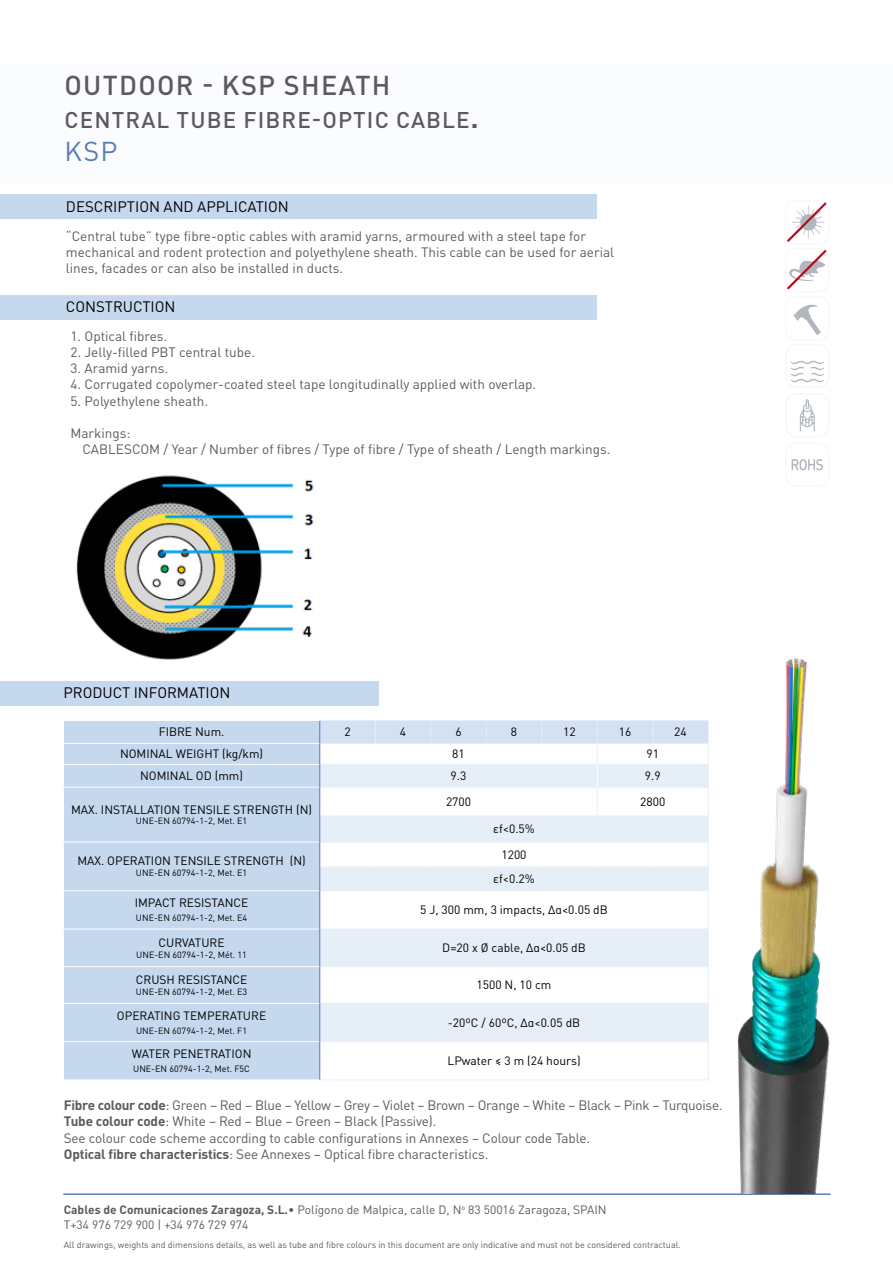
<style>
.page{position:relative;width:893px;height:1263px;background:#fff}
.page>*{position:absolute;margin:0;border:0;box-sizing:border-box;transform-origin:0 0}
.t1{font:500 27px "DIN Pro";letter-spacing:.05em;color:#5b5b5f}
.t2{font:27px "DIN Pro";color:#597cb4}
.t3{font:500 22.5px "DIN Pro";letter-spacing:.05em;color:#5b5b5f}
.t4{font:15px "DIN Pro";color:#000}
.t5{font:13.5px/16.2px "DIN Pro";color:#5b5b5f}
.t6{font:12px/24.3px "DIN Pro";color:#000;text-align:center}
.t7{font:12px/15px "DIN Pro";color:#5b5b5f}
.t8{font:9px "DIN Pro";color:#000}
.t9{font:9px "DIN Pro";color:#5b5b5f}
.s1{font-weight:700;font-size:27px}
.s2{font-weight:700}
</style>
<div class="page">
<img style="left:76px;top:475px;width:238px;height:185px">
<div style="left:0;top:64px;width:893px;height:119px;background:#fafcfe"></div>
<hr style="left:64px;top:1193px;width:766px;height:2px;background:#597cb4">
<div style="left:0;top:195px;width:596px;height:24px;background:#c5d8ee"></div>
<div style="left:0;top:295px;width:596px;height:24px;background:#c5d8ee"></div>
<img style="left:672px;top:658px;width:158px;height:535px">
<div style="left:0;top:681px;width:378px;height:24px;background:#c5d8ee"></div>
<div style="left:64px;top:721px;width:255px;height:358px;background:#c5d8ee"></div>
<svg style="left:320px;top:891px;width:388px;height:150px"></svg>
<hr style="left:708px;top:891px;width:1px;height:38px;background:#e6eff8">
<hr style="left:320px;top:929px;width:55px;height:1px;background:#e6eff8">
<hr style="left:375px;top:929px;width:56px;height:1px;background:#e6eff8">
<hr style="left:431px;top:929px;width:55px;height:1px;background:#e6eff8">
<hr style="left:486px;top:929px;width:56px;height:1px;background:#e6eff8">
<hr style="left:542px;top:929px;width:55px;height:1px;background:#e6eff8">
<hr style="left:597px;top:929px;width:56px;height:1px;background:#e6eff8">
<hr style="left:653px;top:929px;width:56px;height:1px;background:#e6eff8">
<hr style="left:708px;top:929px;width:1px;height:37px;background:#e6eff8">
<hr style="left:320px;top:966px;width:55px;height:1px;background:#e6eff8">
<hr style="left:375px;top:966px;width:56px;height:1px;background:#e6eff8">
<hr style="left:431px;top:966px;width:55px;height:1px;background:#e6eff8">
<hr style="left:486px;top:966px;width:56px;height:1px;background:#e6eff8">
<hr style="left:542px;top:966px;width:55px;height:1px;background:#e6eff8">
<hr style="left:597px;top:966px;width:56px;height:1px;background:#e6eff8">
<hr style="left:653px;top:966px;width:56px;height:1px;background:#e6eff8">
<hr style="left:708px;top:967px;width:1px;height:36px;background:#e6eff8">
<hr style="left:320px;top:1003px;width:55px;height:1px;background:#e6eff8">
<hr style="left:375px;top:1003px;width:56px;height:1px;background:#e6eff8">
<hr style="left:431px;top:1003px;width:55px;height:1px;background:#e6eff8">
<hr style="left:486px;top:1003px;width:56px;height:1px;background:#e6eff8">
<hr style="left:542px;top:1003px;width:55px;height:1px;background:#e6eff8">
<hr style="left:597px;top:1003px;width:56px;height:1px;background:#e6eff8">
<hr style="left:653px;top:1003px;width:56px;height:1px;background:#e6eff8">
<hr style="left:708px;top:1004px;width:1px;height:37px;background:#e6eff8">
<hr style="left:320px;top:1041px;width:55px;height:1px;background:#e6eff8">
<hr style="left:375px;top:1041px;width:56px;height:1px;background:#e6eff8">
<hr style="left:431px;top:1041px;width:55px;height:1px;background:#e6eff8">
<hr style="left:486px;top:1041px;width:56px;height:1px;background:#e6eff8">
<hr style="left:542px;top:1041px;width:55px;height:1px;background:#e6eff8">
<hr style="left:597px;top:1041px;width:56px;height:1px;background:#e6eff8">
<hr style="left:653px;top:1041px;width:56px;height:1px;background:#e6eff8">
<hr style="left:708px;top:1042px;width:1px;height:37px;background:#e6eff8">
<hr style="left:320px;top:1079px;width:55px;height:1px;background:#e6eff8">
<hr style="left:375px;top:1079px;width:56px;height:1px;background:#e6eff8">
<hr style="left:431px;top:1079px;width:55px;height:1px;background:#e6eff8">
<hr style="left:486px;top:1079px;width:56px;height:1px;background:#e6eff8">
<hr style="left:542px;top:1079px;width:55px;height:1px;background:#e6eff8">
<hr style="left:597px;top:1079px;width:56px;height:1px;background:#e6eff8">
<hr style="left:653px;top:1079px;width:56px;height:1px;background:#e6eff8">
<hr style="left:63px;top:743px;width:256px;height:1px;background:#fff">
<hr style="left:63px;top:764px;width:256px;height:1px;background:#fff">
<hr style="left:63px;top:787px;width:256px;height:1px;background:#fff">
<hr style="left:63px;top:842px;width:256px;height:1px;background:#fff">
<hr style="left:63px;top:890px;width:256px;height:1px;background:#fff">
<hr style="left:63px;top:929px;width:256px;height:1px;background:#fff">
<hr style="left:63px;top:966px;width:256px;height:1px;background:#fff">
<hr style="left:63px;top:1003px;width:256px;height:1px;background:#fff">
<hr style="left:63px;top:1041px;width:256px;height:1px;background:#fff">
<svg style="left:319px;top:720px;width:390px;height:171px"></svg>
<hr style="left:319px;top:891px;width:1px;height:38px;background:#597cb4">
<hr style="left:319px;top:929px;width:1px;height:38px;background:#597cb4">
<hr style="left:319px;top:967px;width:1px;height:36px;background:#597cb4">
<hr style="left:319px;top:1003px;width:1px;height:39px;background:#597cb4">
<hr style="left:319px;top:1042px;width:1px;height:37px;background:#597cb4">
<div style="left:785px;top:393px;width:44px;height:44px;border:2px solid #f7f7f6;border-radius:10px"></div>
<svg style="left:800px;top:399px;width:15px;height:32px"></svg>
<svg style="left:792px;top:459px;width:31px;height:11px"></svg>
<div style="left:785px;top:443px;width:44px;height:44px;border:1px solid #f7f7f6;border-radius:10px"></div>
<div style="left:785px;top:344px;width:44px;height:44px;border:2px solid #f7f7f6;border-radius:10px"></div>
<svg style="left:791px;top:360px;width:33px;height:22px"></svg>
<div style="left:802px;top:367px;width:10px;height:9px;background:#fff;border-radius:50%"></div>
<div style="left:785px;top:201px;width:44px;height:44px;border:1px solid #f7f7f6;border-radius:10px"></div>
<div style="left:785px;top:296px;width:44px;height:45px;border:1px solid #f7f7f6;border-radius:10px"></div>
<svg style="left:793px;top:304px;width:28px;height:31px"></svg>
<div style="left:785px;top:248px;width:44px;height:44px;border:1px solid #f7f7f6;border-radius:10px"></div>
<svg style="left:785px;top:201px;width:43px;height:90px"></svg>
<h1 class="t1" style="left:64px;top:64px;width:328px">OUTDOOR - KSP SHEATH</h1>
<h2 class="t3" style="left:64px;top:102px;width:416px">CENTRAL TUBE FIBRE-OPTIC CABLE<span class="s1">.</span></h2>
<h1 class="t2" style="left:64px;top:130px;width:55px">KSP</h1>
<p class="t4" style="left:66px;top:195px;width:224px">DESCRIPTION AND APPLICATION</p>
<p class="t5" style="left:66px;top:226px;width:550px">“Central tube” type fibre-optic cables with aramid yarns, armoured with a steel tape for mechanical and rodent protection and polyethylene sheath. This cable can be used for aerial lines, facades or can also be installed in ducts.</p>
<p class="t4" style="left:66px;top:295px;width:111px">CONSTRUCTION</p>
<p class="t5" style="left:70px;top:326px;width:98px">1. Optical fibres.</p>
<p class="t5" style="left:70px;top:343px;width:186px">2. Jelly-filled PBT central tube.</p>
<p class="t5" style="left:70px;top:359px;width:99px">3. Aramid yarns.</p>
<p class="t5" style="left:70px;top:375px;width:467px">4. Corrugated copolymer-coated steel tape longitudinally applied with overlap.</p>
<p class="t5" style="left:70px;top:391px;width:139px">5. Polyethylene sheath.</p>
<p class="t5" style="left:82px;top:424px;width:529px;text-indent:-12px">Markings:<br>CABLESCOM / Year / Number of fibres / Type of fibre / Type of sheath / Length markings.</p>
<p class="t4" style="left:64px;top:681px;width:169px">PRODUCT INFORMATION</p>
<p class="t6" style="left:159px;top:718px;width:67px">FIBRE Num.</p>
<p class="t6" style="left:344px;top:718px;width:8px">2</p>
<p class="t6" style="left:400px;top:718px;width:8px">4</p>
<p class="t6" style="left:455px;top:718px;width:8px">6</p>
<p class="t6" style="left:511px;top:718px;width:8px">8</p>
<p class="t6" style="left:563px;top:718px;width:14px">12</p>
<p class="t6" style="left:619px;top:718px;width:14px">16</p>
<p class="t6" style="left:674px;top:718px;width:14px">24</p>
<p class="t6" style="left:120px;top:740px;width:145px">NOMINAL WEIGHT (kg/km)</p>
<p class="t6" style="left:452px;top:740px;width:14px">81</p>
<p class="t6" style="left:646px;top:740px;width:14px">91</p>
<p class="t6" style="left:140px;top:762px;width:104px">NOMINAL OD (mm)</p>
<p class="t6" style="left:451px;top:762px;width:17px">9.3</p>
<p class="t6" style="left:645px;top:762px;width:17px">9.9</p>
<p class="t6" style="left:71px;top:796px;width:243px">MAX. INSTALLATION TENSILE STRENGTH (N)</p>
<p class="t8" style="left:136px;top:814px;width:113px">UNE-EN 60794-1-2, Met. E1</p>
<p class="t6" style="left:446px;top:788px;width:27px">2700</p>
<p class="t6" style="left:640px;top:788px;width:27px">2800</p>
<p class="t6" style="left:493px;top:816px;width:43px">εf&lt;0.5%</p>
<p class="t6" style="left:77px;top:848px;width:230px">MAX. OPERATION TENSILE STRENGTH (N)</p>
<p class="t8" style="left:136px;top:866px;width:113px">UNE-EN 60794-1-2, Met. E1</p>
<p class="t6" style="left:135px;top:889px;width:115px">IMPACT RESISTANCE</p>
<p class="t8" style="left:136px;top:911px;width:113px">UNE-EN 60794-1-2, Met. E4</p>
<p class="t6" style="left:159px;top:929px;width:68px">CURVATURE</p>
<p class="t8" style="left:136px;top:947px;width:112px">UNE-EN 60794-1-2, Mét. 11</p>
<p class="t6" style="left:136px;top:966px;width:113px">CRUSH RESISTANCE</p>
<p class="t8" style="left:136px;top:984px;width:113px">UNE-EN 60794-1-2, Met. E3</p>
<p class="t6" style="left:117px;top:1002px;width:151px">OPERATING TEMPERATURE</p>
<p class="t8" style="left:136px;top:1024px;width:113px">UNE-EN 60794-1-2, Met. F1</p>
<p class="t6" style="left:132px;top:1040px;width:121px">WATER PENETRATION</p>
<p class="t8" style="left:133px;top:1062px;width:118px">UNE-EN 60794-1-2, Met. F5C</p>
<p class="t6" style="left:493px;top:841px;width:43px">1200 εf&lt;0.2%</p>
<p class="t6" style="left:420px;top:896px;width:189px">5 J, 300 mm, 3 impacts, ∆α&lt;0.05 dB</p>
<p class="t6" style="left:442px;top:934px;width:145px">D=20 x Ø cable, ∆α&lt;0.05 dB</p>
<p class="t6" style="left:477px;top:971px;width:76px">1500 N, 10 cm</p>
<p class="t6" style="left:448px;top:1009px;width:134px">-20ºC / 60ºC, ∆α&lt;0.05 dB</p>
<p class="t6" style="left:447px;top:1047px;width:135px">LPwater ≤ 3 m (24 hours)</p>
<p class="t5" style="left:64px;top:1096px;width:660px"><span class="s2">Fibre colour code</span>: Green – Red – Blue – Yellow – Grey – Violet – Brown – Orange – White – Black – Pink – Turquoise.<br><span class="s2">Tube colour code</span>: White – Red – Blue – Green – Black (Passive).<br>See colour code scheme according to cable configurations in Annexes – Colour code Table.<br><span class="s2">Optical fibre characteristics</span>: See Annexes – Optical fibre characteristics.</p>
<p class="t7" style="left:64px;top:1201px;width:544px"><span class="s2">Cables de Comunicaciones Zaragoza, S.L.</span>• Polígono de Malpica, calle D, N<sup>o</sup> 83 50016 Zaragoza, SPAIN<br>T+34 976 729 900 | +34 976 729 974</p>
<p class="t9" style="left:64px;top:1238px;width:619px">All drawings, weights and dimensions details, as well as tube and fibre colours in this document are only indicative and must not be considered contractual.</p>
</div>
